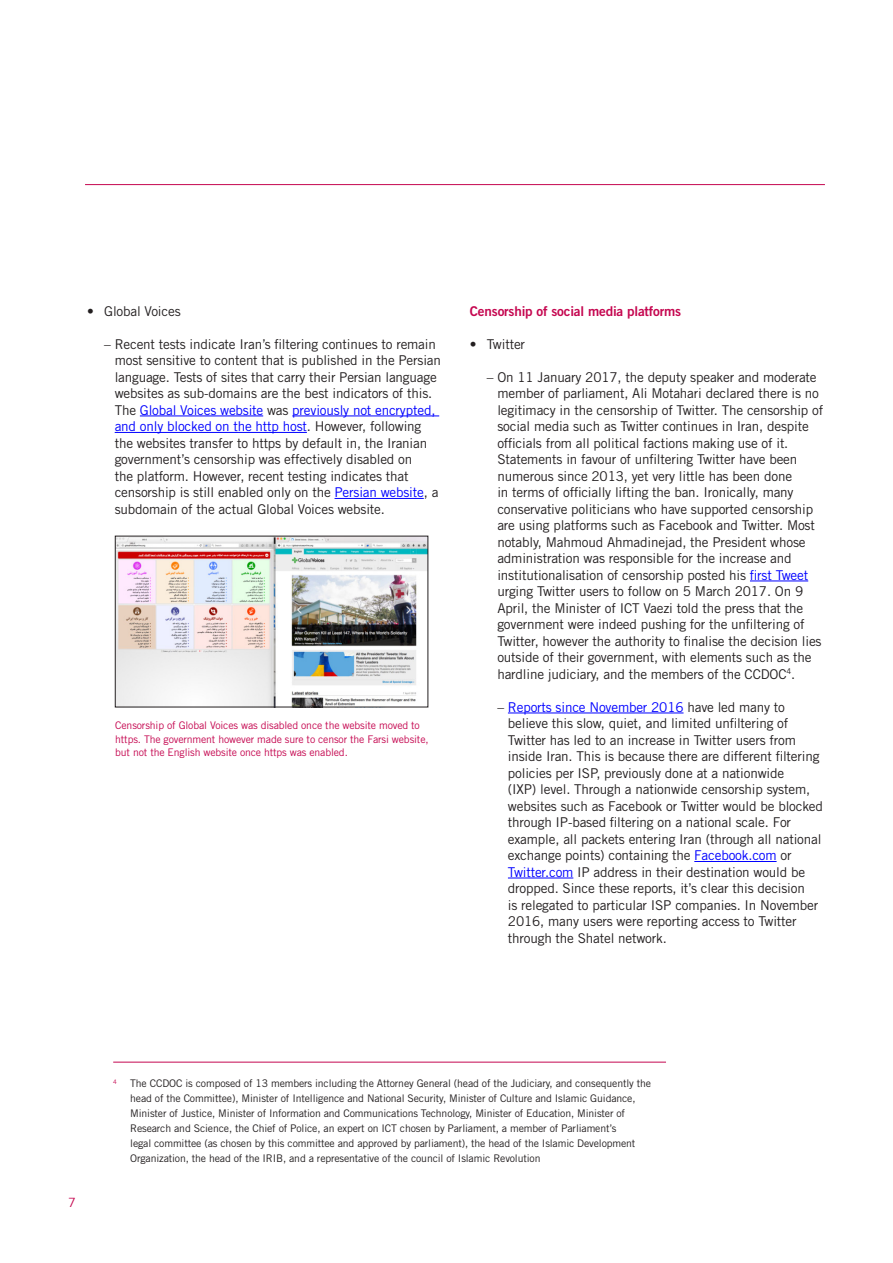
<style>
.page{position:relative;width:893px;height:1263px;background:#fff}
.page>*{position:absolute;margin:0;border:0;box-sizing:border-box;transform-origin:0 0}
.t1{font:13.5px/16.5px "Trade Gothic LT Std";letter-spacing:-.015em;color:#231f20}
.Body{font:13.5px "Trade Gothic LT Std Bd 2";letter-spacing:-.015em;color:#c50750}
.t2{font:12.75px "Trade Gothic LT Std";color:#c50750}
.footnote_text{font:10.5px/15px "Trade Gothic LT Std";letter-spacing:-.015em;color:#231f20}
.Body-2{font:10.5px/13.5px "Trade Gothic LT Std";letter-spacing:-.015em;color:#c50750}
.footnote_text-2{font:6.15px "Trade Gothic LT Std";color:#c50750}
.s1{color:#00f}
</style>
<div class="page">
<hr style="left:140px;top:416px;width:123px;height:1px;background:#00f">
<hr style="left:292px;top:416px;width:147px;height:1px;background:#00f">
<hr style="left:115px;top:432px;width:192px;height:1px;background:#00f">
<hr style="left:335px;top:498px;width:89px;height:1px;background:#00f">
<hr style="left:750px;top:581px;width:58px;height:1px;background:#00f">
<hr style="left:508px;top:713px;width:175px;height:1px;background:#00f">
<hr style="left:694px;top:861px;width:83px;height:1px;background:#00f">
<hr style="left:508px;top:878px;width:65px;height:1px;background:#00f">
<hr style="left:85px;top:184px;width:740px;height:1px;background:#c50750">
<img style="left:117px;top:538px;width:309px;height:167px">
<hr style="left:113px;top:1062px;width:553px;height:1px;background:#c50750">
<p class="t1" style="left:87px;top:302px;width:95px">• Global Voices</p>
<p class="t1" style="left:115px;top:335px;width:328px;text-indent:-11px">– Recent tests indicate Iran’s filtering continues to remain most sensitive to content that is published in the Persian language. Tests of sites that carry their Persian language websites as sub-domains are the best indicators of this.<br>The <span class="s1">Global Voices website</span> was <span class="s1">previously not encrypted, and only blocked on the http host</span>. However, following the websites transfer to https by default in, the Iranian government’s censorship was effectively disabled on<br>the platform. However, recent testing indicates that censorship is still enabled only on the <span class="s1">Persian website</span>, a subdomain of the actual Global Voices website.</p>
<p class="Body-2" style="left:115px;top:718px;width:315px">Censorship of Global Voices was disabled once the website moved to https. The government however made sure to censor the Farsi website, but not the English website once https was enabled.</p>
<p class="Body" style="left:470px;top:302px;width:213px">Censorship of social media platforms</p>
<p class="t1" style="left:470px;top:335px;width:57px">• Twitter</p>
<p class="t1" style="left:497px;top:368px;width:327px;text-indent:-11px">– On 11 January 2017, the deputy speaker and moderate member of parliament, Ali Motahari declared there is no legitimacy in the censorship of Twitter. The censorship of social media such as Twitter continues in Iran, despite officials from all political factions making use of it.<br>Statements in favour of unfiltering Twitter have been numerous since 2013, yet very little has been done<br>in terms of officially lifting the ban. Ironically, many conservative politicians who have supported censorship are using platforms such as Facebook and Twitter. Most notably, Mahmoud Ahmadinejad, the President whose administration was responsible for the increase and institutionalisation of censorship posted his <span class="s1">first Tweet </span>urging Twitter users to follow on 5 March 2017. On 9<br>April, the Minister of ICT Vaezi told the press that the government were indeed pushing for the unfiltering of Twitter, however the authority to finalise the decision lies outside of their government, with elements such as the hardline judiciary, and the members of the CCDOC<sup>4</sup>.</p>
<p class="t1" style="left:508px;top:698px;width:317px;text-indent:-11px">– <span class="s1">Reports since November 2016</span> have led many to believe this slow, quiet, and limited unfiltering of Twitter has led to an increase in Twitter users from inside Iran. This is because there are different filtering policies per ISP, previously done at a nationwide<br>(IXP) level. Through a nationwide censorship system, websites such as Facebook or Twitter would be blocked through IP-based filtering on a national scale. For example, all packets entering Iran (through all national exchange points) containing the <span class="s1">Facebook.com</span> or <span class="s1">Twitter.com</span> IP address in their destination would be dropped. Since these reports, it’s clear this decision<br>is relegated to particular ISP companies. In November 2016, many users were reporting access to Twitter through the Shatel network.</p>
<p class="t2" style="left:68px;top:1194px;width:9px">7</p>
<p class="footnote_text-2" style="left:113px;top:1078px;width:5px">4</p>
<p class="footnote_text" style="left:130px;top:1076px;width:522px">The CCDOC is composed of 13 members including the Attorney General (head of the Judiciary, and consequently the head of the Committee), Minister of Intelligence and National Security, Minister of Culture and Islamic Guidance, Minister of Justice, Minister of Information and Communications Technology, Minister of Education, Minister of Research and Science, the Chief of Police, an expert on ICT chosen by Parliament, a member of Parliament’s<br>legal committee (as chosen by this committee and approved by parliament), the head of the Islamic Development Organization, the head of the IRIB, and a representative of the council of Islamic Revolution</p>
</div>
